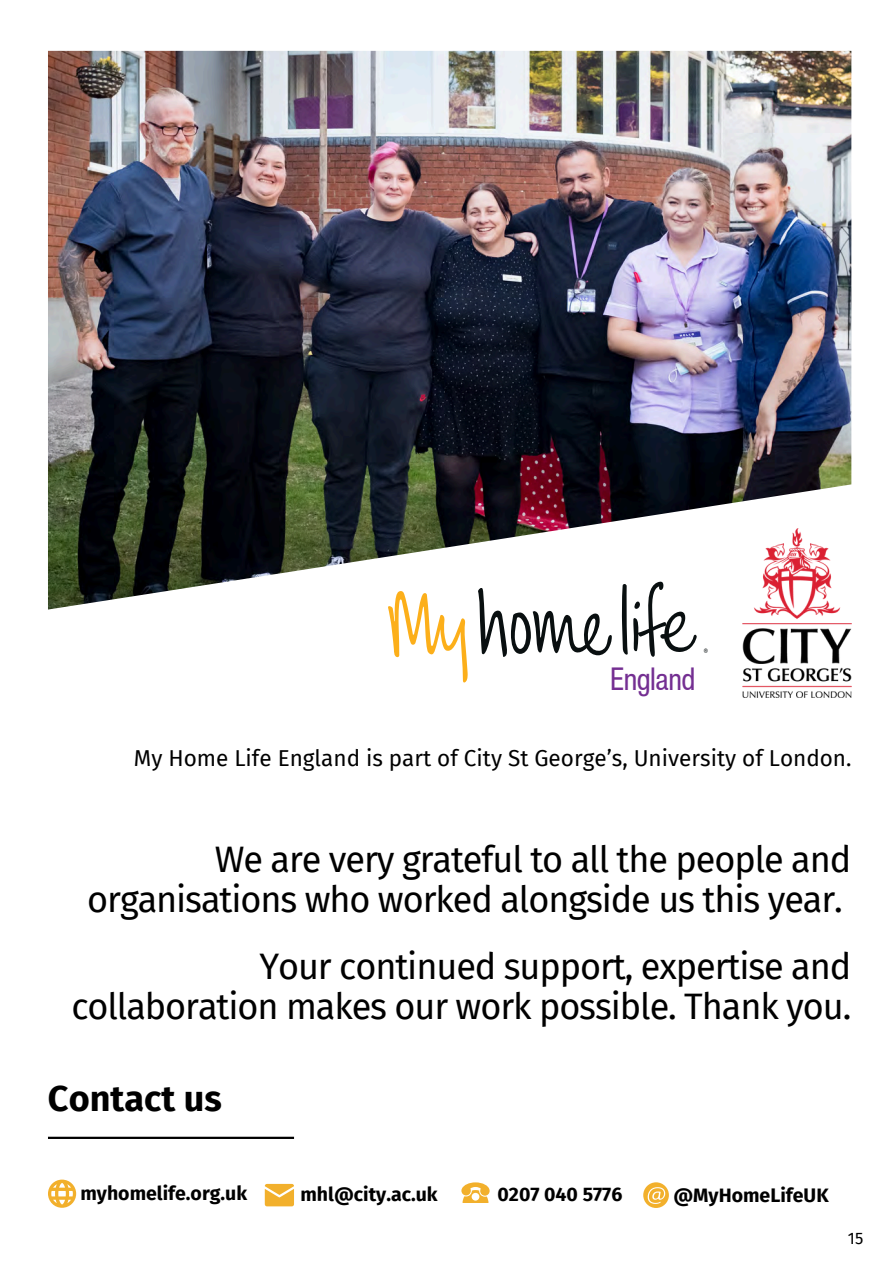
<style>
.page{position:relative;width:894px;height:1264px;background:#fff}
.page>*{position:absolute;margin:0;border:0;box-sizing:border-box;transform-origin:0 0}
.t1{font:36px/39.3px "Fira Sans";letter-spacing:-.03em;color:#000;text-align:right}
.t2{font:700 36px "Fira Sans";color:#000}
.t3{font:condensed 31.35px "Helvetica Now Display";letter-spacing:.005em;color:#742f92}
.t4{font:22.5px "Fira Sans";color:#000}
.t5{font:700 19.5px "Fira Sans";color:#000}
.t6{font:16.5px "Fira Sans";color:#000}
.t7{font:condensed 9px "Helvetica Now Display";color:#090f10}
</style>
<div class="page">
<img style="left:742px;top:609px;width:108px;height:88px">
<svg style="left:643px;top:1182px;width:25px;height:25px"></svg>
<svg style="left:461px;top:1182px;width:28px;height:20px"></svg>
<svg style="left:265px;top:1183px;width:29px;height:23px"></svg>
<svg style="left:48px;top:1179px;width:28px;height:28px"></svg>
<hr style="left:48px;top:1136px;width:246px;height:2px;background:#000">
<img style="left:48px;top:51px;width:803px;height:558px">
<svg style="left:621px;top:583px;width:6px;height:71px"></svg>
<svg style="left:387px;top:590px;width:81px;height:93px"></svg>
<svg style="left:477px;top:587px;width:134px;height:70px"></svg>
<svg style="left:633px;top:581px;width:63px;height:76px"></svg>
<p class="t3" style="left:610px;top:655px;width:86px">England</p>
<p class="t7" style="left:703px;top:644px;width:6px">®</p>
<p class="t4" style="left:134px;top:745px;width:719px">My Home Life England is part of City St George’s, University of London.</p>
<p class="t1" style="left:87px;top:840px;width:765px">We are very grateful to all the people and organisations who worked alongside us this year.</p>
<p class="t1" style="left:71px;top:947px;width:781px">Your continued support, expertise and collaboration makes our work possible. Thank you.</p>
<h1 class="t2" style="left:48px;top:1077px;width:175px">Contact us</h1>
<h2 class="t5" style="left:80px;top:1182px;width:168px">myhomelife.org.uk</h2>
<h3 class="t5" style="left:300px;top:1182px;width:139px">mhl@city.ac.uk</h3>
<h2 class="t5" style="left:673px;top:1183px;width:157px">@MyHomeLifeUK</h2>
<p class="t5" style="left:497px;top:1182px;width:126px">0207 040 5776</p>
<p class="t6" style="left:847px;top:1228px;width:17px">15</p>
</div>
